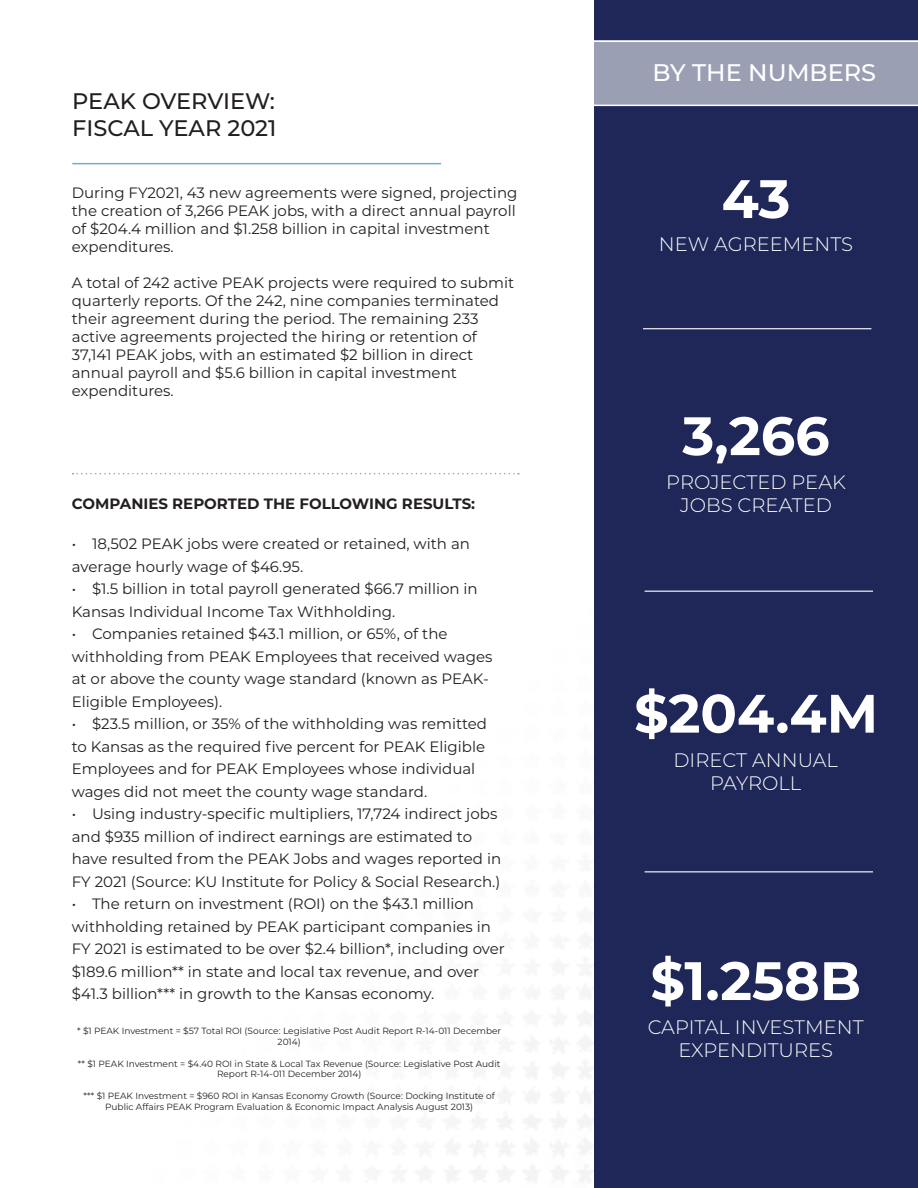
<style>
.page{position:relative;width:918px;height:1188px;background:#fff}
.page>*{position:absolute;margin:0;border:0;box-sizing:border-box;transform-origin:0 0}
.BIG_Numbers{font:700 54px "Montserrat";color:#fff}
.iNFOGRAPHIC_HEADER{font:500 24px "Montserrat";color:#fff}
.t1{font:500 22.5px "Montserrat";color:#231f20}
.Infographic_text{font:300 19.5px/23.4px "Montserrat";color:#fff;text-align:center}
.t2{font:15px/22.5px "Montserrat";color:#231f20}
.t3{font:700 15px "Montserrat";color:#231f20}
.BIG_Numbers-2{font:9px/10.8px "Montserrat";color:#231f20;text-align:center}
</style>
<div class="page">
<div style="left:594px;top:0;width:324px;height:1188px;background:#1e2757"></div>
<hr style="left:72px;top:163px;width:369px;height:1px;background:#6cafc6">
<hr style="left:643px;top:328px;width:228px;height:1px;background:#fff">
<hr style="left:645px;top:871px;width:228px;height:1px;background:#fff">
<svg style="left:73px;top:473px;width:446px;height:1px"></svg>
<hr style="left:645px;top:591px;width:228px;height:1px;background:#fff">
<div style="left:594px;top:40px;width:324px;height:66px;background:#9b9fb4"></div>
<hr style="left:594px;top:41px;width:324px;height:1px;background:#fff">
<hr style="left:594px;top:105px;width:324px;height:1px;background:#fff">
<p class="t1" style="left:72px;top:86px;width:204px">PEAK OVERVIEW:</p>
<p class="t1" style="left:72px;top:113px;width:206px">FISCAL YEAR 2021</p>
<p class="t2" style="left:72px;top:183px;width:447px;line-height:18px">During FY2021, 43 new agreements were signed, projecting the creation of 3,266 PEAK jobs, with a direct annual payroll of $204.4 million and $1.258 billion in capital investment expenditures.</p>
<p class="t2" style="left:72px;top:273px;width:444px;line-height:18px">A total of 242 active PEAK projects were required to submit quarterly reports. Of the 242, nine companies terminated their agreement during the period. The remaining 233 active agreements projected the hiring or retention of 37,141 PEAK jobs, with an estimated $2 billion in direct annual payroll and $5.6 billion in capital investment expenditures.</p>
<p class="t3" style="left:72px;top:493px;width:405px">COMPANIES REPORTED THE FOLLOWING RESULTS:</p>
<p class="t2" style="left:72px;top:532px;width:400px">• 18,502 PEAK jobs were created or retained, with an average hourly wage of $46.95.</p>
<p class="t2" style="left:72px;top:577px;width:407px">• $1.5 billion in total payroll generated $66.7 million in<br>Kansas Individual Income Tax Withholding.</p>
<p class="t2" style="left:72px;top:622px;width:422px">• Companies retained $43.1 million, or 65%, of the withholding from PEAK Employees that received wages at or above the county wage standard (known as PEAK-Eligible Employees).</p>
<p class="t2" style="left:72px;top:712px;width:417px">• $23.5 million, or 35% of the withholding was remitted to Kansas as the required five percent for PEAK Eligible Employees and for PEAK Employees whose individual wages did not meet the county wage standard.</p>
<p class="t2" style="left:72px;top:802px;width:431px">• Using industry-specific multipliers, 17,724 indirect jobs and $935 million of indirect earnings are estimated to have resulted from the PEAK Jobs and wages reported in FY 2021 (Source: KU Institute for Policy &amp; Social Research.)</p>
<p class="t2" style="left:72px;top:892px;width:435px">• The return on investment (ROI) on the $43.1 million withholding retained by PEAK participant companies in FY 2021 is estimated to be over $2.4 billion*, including over $189.6 million** in state and local tax revenue, and over $41.3 billion*** in growth to the Kansas economy.</p>
<p class="BIG_Numbers-2" style="left:77px;top:1025px;width:425px">* $1 PEAK Investment = $57 Total ROI (Source: Legislative Post Audit Report R-14-011 December<br>2014)</p>
<p class="BIG_Numbers-2" style="left:78px;top:1058px;width:424px">** $1 PEAK Investment = $4.40 ROI in State &amp; Local Tax Revenue (Source: Legislative Post Audit<br>Report R-14-011 December 2014)</p>
<p class="BIG_Numbers-2" style="left:84px;top:1090px;width:413px">*** $1 PEAK Investment = $960 ROI in Kansas Economy Growth (Source: Docking Institute of<br>Public Affairs PEAK Program Evaluation &amp; Economic Impact Analysis August 2013)</p>
<p class="iNFOGRAPHIC_HEADER" style="left:652px;top:55px;width:225px">BY THE NUMBERS</p>
<p class="BIG_Numbers" style="left:722px;top:160px;width:70px">43</p>
<p class="Infographic_text" style="left:659px;top:232px;width:196px">NEW AGREEMENTS</p>
<p class="BIG_Numbers" style="left:682px;top:397px;width:149px">3,266</p>
<p class="Infographic_text" style="left:666px;top:470px;width:181px">PROJECTED PEAK<br>JOBS CREATED</p>
<p class="BIG_Numbers" style="left:634px;top:675px;width:246px">$204.4M</p>
<p class="Infographic_text" style="left:674px;top:747px;width:166px">DIRECT ANNUAL<br>PAYROLL</p>
<p class="BIG_Numbers" style="left:650px;top:942px;width:212px">$1.258B</p>
<p class="Infographic_text" style="left:648px;top:1014px;width:218px">CAPITAL INVESTMENT<br>EXPENDITURES</p>
</div>
